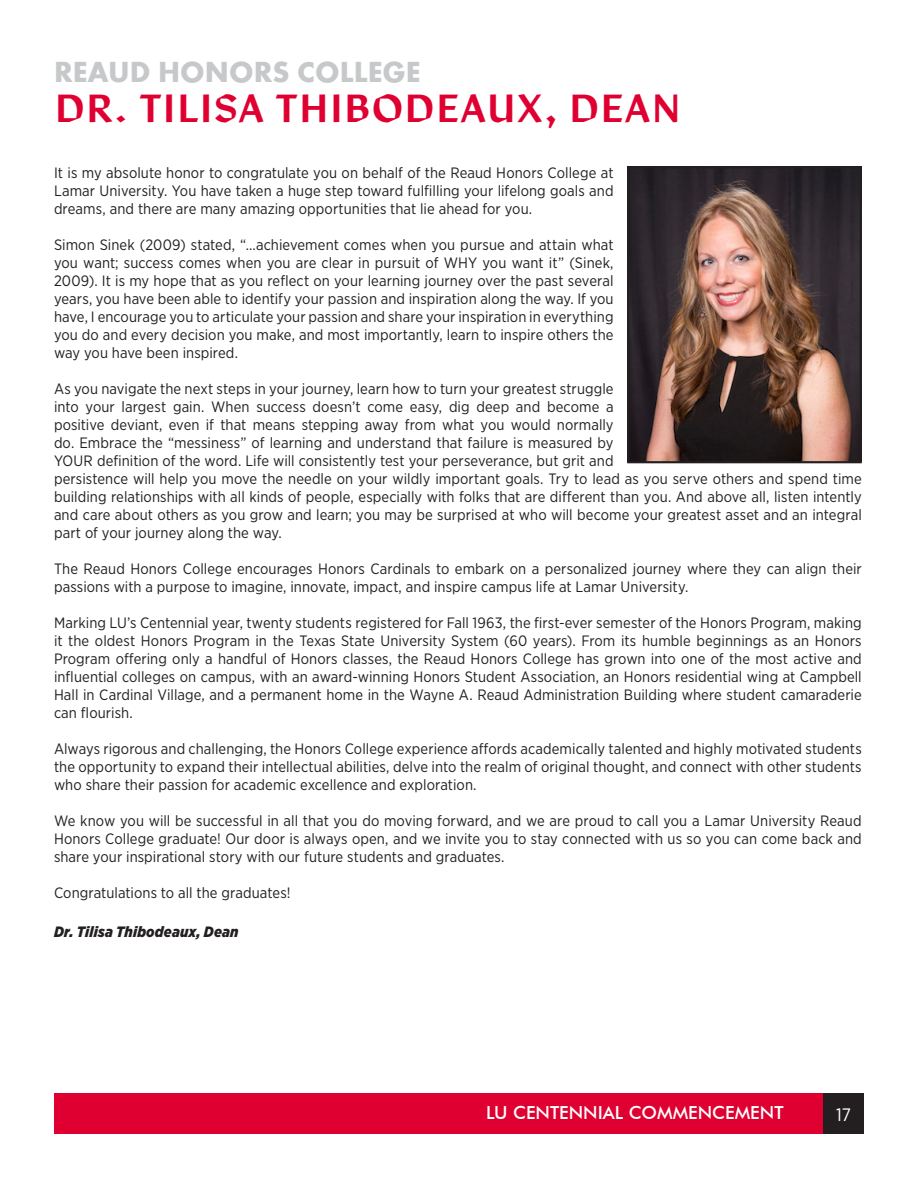
<style>
.page{position:relative;width:918px;height:1188px;background:#fff}
.page>*{position:absolute;margin:0;border:0;box-sizing:border-box;transform-origin:0 0}
.t1{font:37.5px "Manofa";color:#df0031}
.Student_Listings{font:30px "Futura T Bold";color:#c7c8ca}
.t2{font:500 18px "Futura BT";color:#fff}
.t3{font:18px "Gotham Narrow";color:#fff}
.t4{font:15px/18px "Gotham Narrow";letter-spacing:.005em;color:#231f20;text-align:justify}
.t5{font:italic 900 15px "Gotham Narrow";letter-spacing:.015em;color:#231f20}
</style>
<div class="page">
<div style="left:54px;top:1094px;width:770px;height:40px;background:#df0031"></div>
<div style="left:824px;top:1094px;width:40px;height:40px;background:#231f20"></div>
<img style="left:630px;top:169px;width:229px;height:291px">
<div style="left:627px;top:166px;width:235px;height:297px;border:2px solid #231f20"></div>
<p class="Student_Listings" style="left:54px;top:54px;width:368px">REAUD HONORS COLLEGE</p>
<p class="t1" style="left:54px;top:78px;width:629px">DR. TILISA THIBODEAUX, DEAN</p>
<p class="t4" style="left:54px;top:164px;width:561px">It is my absolute honor to congratulate you on behalf of the Reaud Honors College at Lamar University. You have taken a huge step toward fulfilling your lifelong goals and dreams, and there are many amazing opportunities that lie ahead for you.</p>
<p class="t4" style="left:54px;top:236px;width:561px">Simon Sinek (2009) stated, “…achievement comes when you pursue and attain what you want; success comes when you are clear in pursuit of WHY you want it” (Sinek, 2009). It is my hope that as you reflect on your learning journey over the past several years, you have been able to identify your passion and inspiration along the way. If you have, I encourage you to articulate your passion and share your inspiration in everything you do and every decision you make, and most importantly, learn to inspire others the way you have been inspired.</p>
<p class="t4" style="left:54px;top:380px;width:809px;text-align:left">As you navigate the next steps in your journey, learn how to turn your greatest struggle<br>into your largest gain. When success doesn’t come easy, dig deep and become a<br>positive deviant, even if that means stepping away from what you would normally<br>do. Embrace the “messiness” of learning and understand that failure is measured by<br>YOUR definition of the word. Life will consistently test your perseverance, but grit and<br>persistence will help you move the needle on your wildly important goals. Try to lead as you serve others and spend time building relationships with all kinds of people, especially with folks that are different than you. And above all, listen intently and care about others as you grow and learn; you may be surprised at who will become your greatest asset and an integral part of your journey along the way.</p>
<p class="t4" style="left:54px;top:560px;width:809px">The Reaud Honors College encourages Honors Cardinals to embark on a personalized journey where they can align their passions with a purpose to imagine, innovate, impact, and inspire campus life at Lamar University.</p>
<p class="t4" style="left:54px;top:614px;width:809px">Marking LU’s Centennial year, twenty students registered for Fall 1963, the first-ever semester of the Honors Program, making it the oldest Honors Program in the Texas State University System (60 years). From its humble beginnings as an Honors Program offering only a handful of Honors classes, the Reaud Honors College has grown into one of the most active and influential colleges on campus, with an award-winning Honors Student Association, an Honors residential wing at Campbell Hall in Cardinal Village, and a permanent home in the Wayne A. Reaud Administration Building where student camaraderie can flourish.</p>
<p class="t4" style="left:54px;top:740px;width:809px">Always rigorous and challenging, the Honors College experience affords academically talented and highly motivated students the opportunity to expand their intellectual abilities, delve into the realm of original thought, and connect with other students who share their passion for academic excellence and exploration.</p>
<p class="t4" style="left:54px;top:812px;width:809px">We know you will be successful in all that you do moving forward, and we are proud to call you a Lamar University Reaud Honors College graduate! Our door is always open, and we invite you to stay connected with us so you can come back and share your inspirational story with our future students and graduates.</p>
<p class="t4" style="left:54px;top:884px;width:238px">Congratulations to all the graduates!</p>
<p class="t5" style="left:54px;top:922px;width:186px">Dr. Tilisa Thibodeaux, Dean</p>
<p class="t2" style="left:486px;top:1102px;width:299px">LU CENTENNIAL COMMENCEMENT</p>
<p class="t3" style="left:836px;top:1103px;width:16px">17</p>
</div>
